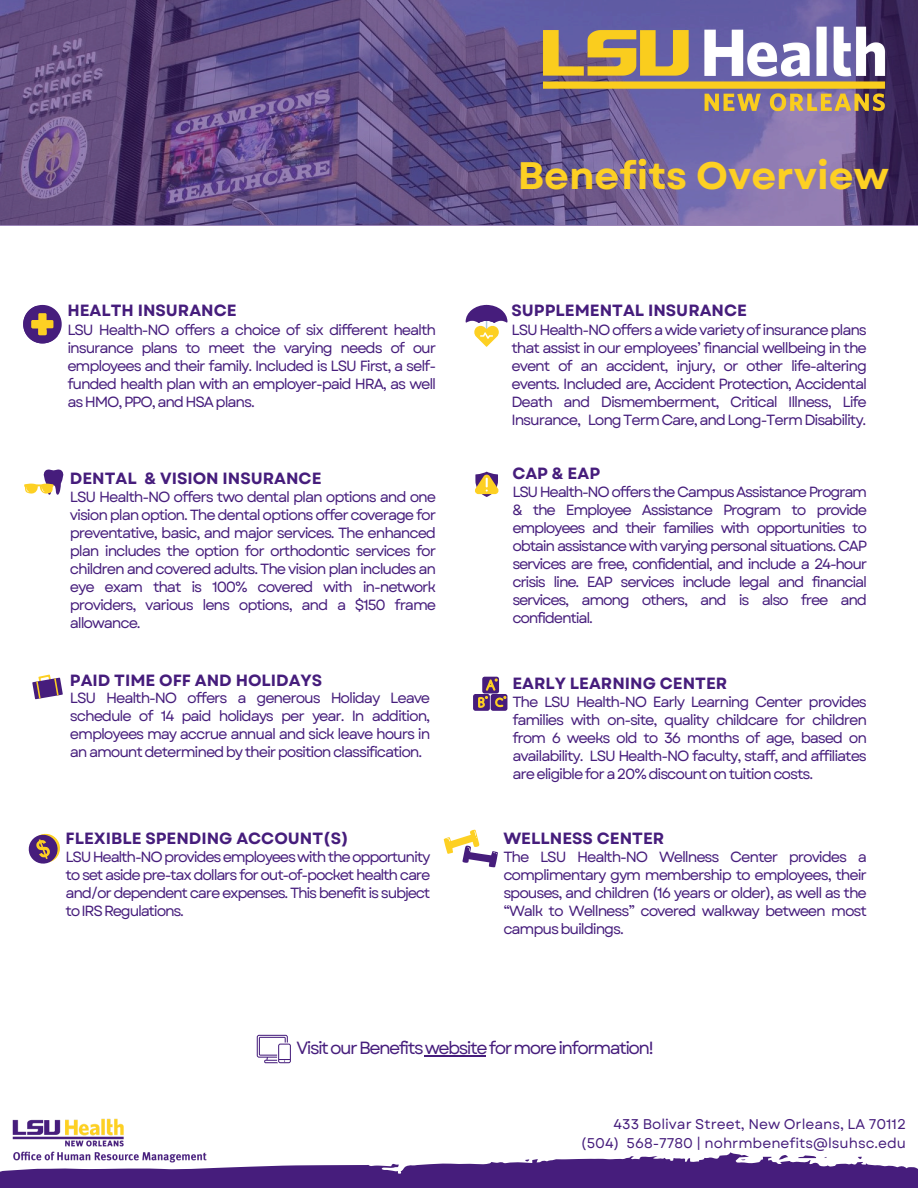
<style>
.page{position:relative;width:918px;height:1188px;background:#fff}
.page>*{position:absolute;margin:0;border:0;box-sizing:border-box;transform-origin:0 0}
.t1{font:700 38.25px "Garet";color:#fdd023}
.t2{font:17.7px "Garet";letter-spacing:-.09em;color:#461d7c}
.t3{font:700 16.2px "Garet";color:#461d7c}
.t4{font:14.7px/18px "Garet";letter-spacing:-.075em;color:#461d7c;text-align:justify}
.t5{font:14.1px "Garet";color:#461d7c}
</style>
<div class="page">
<svg style="left:0;top:0;width:918px;height:225px;background:#645188"></svg>
<img style="left:536px;top:19px;width:355px;height:100px">
<img style="left:12px;top:1118px;width:112px;height:34px">
<svg style="left:444px;top:830px;width:54px;height:38px"></svg>
<svg style="left:475px;top:471px;width:24px;height:26px"></svg>
<svg style="left:24px;top:469px;width:40px;height:26px"></svg>
<svg style="left:257px;top:1035px;width:34px;height:28px"></svg>
<svg style="left:466px;top:305px;width:41px;height:42px"></svg>
<svg style="left:32px;top:675px;width:31px;height:24px"></svg>
<svg style="left:23px;top:305px;width:38px;height:38px"></svg>
<svg style="left:28px;top:833px;width:32px;height:31px"></svg>
<div style="left:482px;top:677px;width:17px;height:16px;background:#461d7c;border-radius:2px"></div>
<div style="left:473px;top:694px;width:17px;height:16px;background:#461d7c;border-radius:2px"></div>
<div style="left:491px;top:694px;width:16px;height:16px;background:#461d7c;border-radius:2px"></div>
<svg style="left:478px;top:678px;width:28px;height:30px"></svg>
<hr style="left:425px;top:1055px;width:61px;height:1px;background:#461d7c">
<svg style="left:0;top:1152px;width:918px;height:36px"></svg>
<p class="t3" style="left:67px;top:299px;width:171px">HEALTH INSURANCE</p>
<p class="t4" style="left:67px;top:320px;width:370px">LSU Health-NO offers a choice of six different health insurance plans to meet the varying needs of our employees and their family. Included is LSU First, a self&shy;funded health plan with an employer-paid HRA, as well as HMO, PPO, and HSA plans.</p>
<p class="t3" style="left:70px;top:466px;width:253px">DENTAL &amp; VISION INSURANCE</p>
<p class="t4" style="left:70px;top:488px;width:368px">LSU Health-NO offers two dental plan options and one vision plan option. The dental options offer coverage for preventative, basic, and major services. The enhanced plan includes the option for orthodontic services for children and covered adults. The vision plan includes an eye exam that is 100% covered with in-network providers, various lens options, and a $150 frame allowance.</p>
<p class="t3" style="left:70px;top:669px;width:254px">PAID TIME OFF AND HOLIDAYS</p>
<h2 class="t4" style="left:70px;top:689px;width:362px">LSU Health-NO offers a generous Holiday Leave schedule of 14 paid holidays per year. In addition, employees may accrue annual and sick leave hours in an amount determined by their position classification.</h2>
<h2 class="t3" style="left:65px;top:826px;width:285px">FLEXIBLE SPENDING ACCOUNT(S)</h2>
<p class="t4" style="left:65px;top:848px;width:367px">LSU Health-NO provides employees with the opportunity to set aside pre-tax dollars for out-of-pocket health care and/or dependent care expenses. This benefit is subject to IRS Regulations.</p>
<p class="t1" style="left:518px;top:148px;width:373px">Benefits Overview</p>
<p class="t3" style="left:512px;top:299px;width:237px">SUPPLEMENTAL INSURANCE</p>
<h1 class="t4" style="left:512px;top:320px;width:357px">LSU Health-NO offers a wide variety of insurance plans that assist in our employees’ financial wellbeing in the event of an accident, injury, or other life-altering events. Included are, Accident Protection, Accidental Death and Dismemberment, Critical Illness, Life Insurance, Long Term Care, and Long-Term Disability.</h1>
<p class="t3" style="left:512px;top:462px;width:89px">CAP &amp; EAP</p>
<p class="t4" style="left:512px;top:483px;width:356px">LSU Health-NO offers the Campus Assistance Program &amp; the Employee Assistance Program to provide employees and their families with opportunities to obtain assistance with varying personal situations. CAP services are free, confidential, and include a 24-hour crisis line. EAP services include legal and financial services, among others, and is also free and confidential.</p>
<h2 class="t3" style="left:512px;top:671px;width:216px">EARLY LEARNING CENTER</h2>
<p class="t4" style="left:512px;top:693px;width:356px">The LSU Health-NO Early Learning Center provides families with on-site, quality childcare for children from 6 weeks old to 36 months of age, based on availability. LSU Health-NO faculty, staff, and affiliates are eligible for a 20% discount on tuition costs.</p>
<p class="t3" style="left:503px;top:826px;width:162px">WELLNESS CENTER</p>
<h2 class="t4" style="left:503px;top:848px;width:365px">The LSU Health-NO Wellness Center provides a complimentary gym membership to employees, their spouses, and children (16 years or older), as well as the “Walk to Wellness” covered walkway between most campus buildings.</h2>
<p class="t2" style="left:297px;top:1035px;width:359px">Visit our Benefits website for more information!</p>
<h2 class="t5" style="left:614px;top:1114px;width:294px">433 Bolivar Street, New Orleans, LA 70112</h2>
<p class="t5" style="left:581px;top:1133px;width:327px">(504) 568-7780 | nohrmbenefits@lsuhsc.edu</p>
</div>
